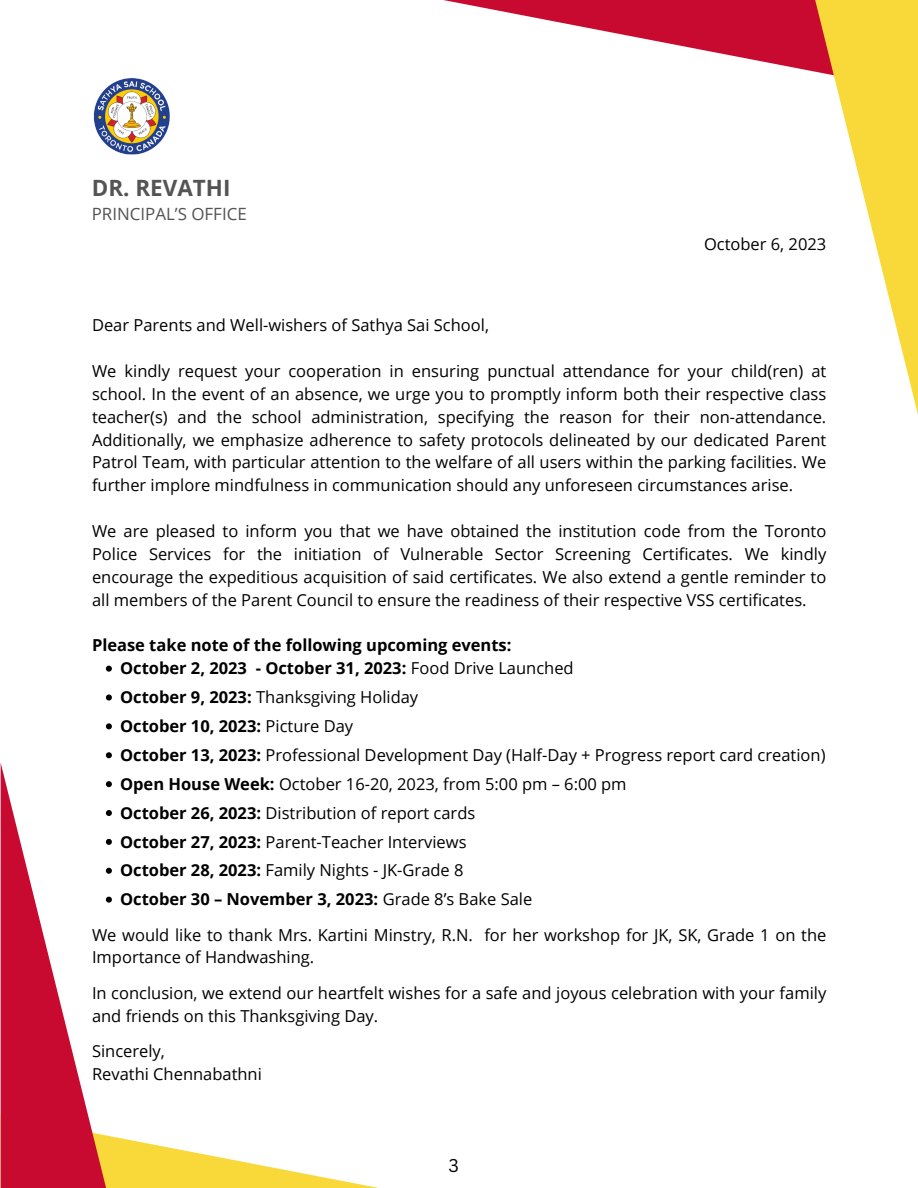
<style>
.page{position:relative;width:918px;height:1188px;background:#fff}
.page>*{position:absolute;margin:0;border:0;box-sizing:border-box;transform-origin:0 0}
.t1{font:700 22.5px "Open Sans";color:#545454}
.t2{font:18px "Canva Sans";color:#000}
.t3{font:16.95px "Open Sans";color:#545454}
.t4{font:16.5px/22.8px "Open Sans";color:#000;text-align:justify}
.t5{font:700 16.5px "Open Sans";color:#000}
.s1{font-weight:400}
.s2{font-weight:700}
</style>
<div class="page">
<svg style="left:443px;top:0;width:367px;height:71px"></svg>
<svg style="left:810px;top:0;width:108px;height:415px"></svg>
<svg style="left:116px;top:1137px;width:263px;height:51px"></svg>
<svg style="left:1px;top:764px;width:115px;height:424px"></svg>
<img style="left:93px;top:77px;width:77px;height:78px">
<svg style="left:106px;top:666px;width:6px;height:6px"></svg>
<svg style="left:106px;top:695px;width:6px;height:6px"></svg>
<svg style="left:106px;top:723px;width:6px;height:6px"></svg>
<svg style="left:106px;top:752px;width:6px;height:6px"></svg>
<svg style="left:106px;top:781px;width:6px;height:6px"></svg>
<svg style="left:106px;top:810px;width:6px;height:6px"></svg>
<svg style="left:106px;top:839px;width:6px;height:6px"></svg>
<svg style="left:106px;top:868px;width:6px;height:6px"></svg>
<svg style="left:106px;top:897px;width:6px;height:6px"></svg>
<p class="t1" style="left:92px;top:172px;width:140px">DR. REVATHI</p>
<p class="t3" style="left:92px;top:202px;width:157px">PRINCIPAL’S OFFICE</p>
<p class="t4" style="left:704px;top:232px;width:124px">October 6, 2023</p>
<p class="t4" style="left:92px;top:313px;width:399px">Dear Parents and Well-wishers of Sathya Sai School,</p>
<p class="t4" style="left:92px;top:359px;width:736px">We kindly request your cooperation in ensuring punctual attendance for your child(ren) at school. In the event of an absence, we urge you to promptly inform both their respective class teacher(s) and the school administration, specifying the reason for their non-attendance.<br>Additionally, we emphasize adherence to safety protocols delineated by our dedicated Parent Patrol Team, with particular attention to the welfare of all users within the parking facilities. We further implore mindfulness in communication should any unforeseen circumstances arise.</p>
<p class="t4" style="left:92px;top:519px;width:736px">We are pleased to inform you that we have obtained the institution code from the Toronto Police Services for the initiation of Vulnerable Sector Screening Certificates. We kindly encourage the expeditious acquisition of said certificates. We also extend a gentle reminder to all members of the Parent Council to ensure the readiness of their respective VSS certificates.</p>
<p class="t5" style="left:92px;top:634px;width:421px">Please take note of the following upcoming events:</p>
<p class="t5" style="left:120px;top:657px;width:455px">October 2, 2023 - October 31, 2023: <span class="s1">Food Drive Launched</span></p>
<p class="t4" style="left:120px;top:685px;width:300px"><span class="s2">October 9, 2023:</span> Thanksgiving Holiday</p>
<p class="t5" style="left:120px;top:714px;width:235px">October 10, 2023: <span class="s1">Picture Day</span></p>
<p class="t4" style="left:120px;top:743px;width:707px"><span class="s2">October 13, 2023:</span> Professional Development Day (Half-Day + Progress report card creation)</p>
<p class="t4" style="left:120px;top:772px;width:508px"><span class="s2">Open House Week:</span> October 16-20, 2023, from 5:00 pm – 6:00 pm</p>
<p class="t4" style="left:120px;top:801px;width:357px"><span class="s2">October 26, 2023:</span> Distribution of report cards</p>
<p class="t4" style="left:120px;top:830px;width:348px"><span class="s2">October 27, 2023:</span> Parent-Teacher Interviews</p>
<p class="t4" style="left:120px;top:859px;width:345px"><span class="s2">October 28, 2023:</span> Family Nights - JK-Grade 8</p>
<p class="t5" style="left:120px;top:888px;width:414px">October 30 – November 3, 2023: <span class="s1">Grade 8’s Bake Sale</span></p>
<p class="t4" style="left:92px;top:923px;width:736px">We would like to thank Mrs. Kartini Minstry, R.N. for her workshop for JK, SK, Grade 1 on the<br>Importance of Handwashing.</p>
<p class="t4" style="left:92px;top:981px;width:736px">In conclusion, we extend our heartfelt wishes for a safe and joyous celebration with your family and friends on this Thanksgiving Day.</p>
<p class="t4" style="left:92px;top:1039px;width:74px">Sincerely,</p>
<p class="t4" style="left:92px;top:1062px;width:171px">Revathi Chennabathni</p>
<p class="t2" style="left:449px;top:1152px;width:12px">3</p>
</div>
